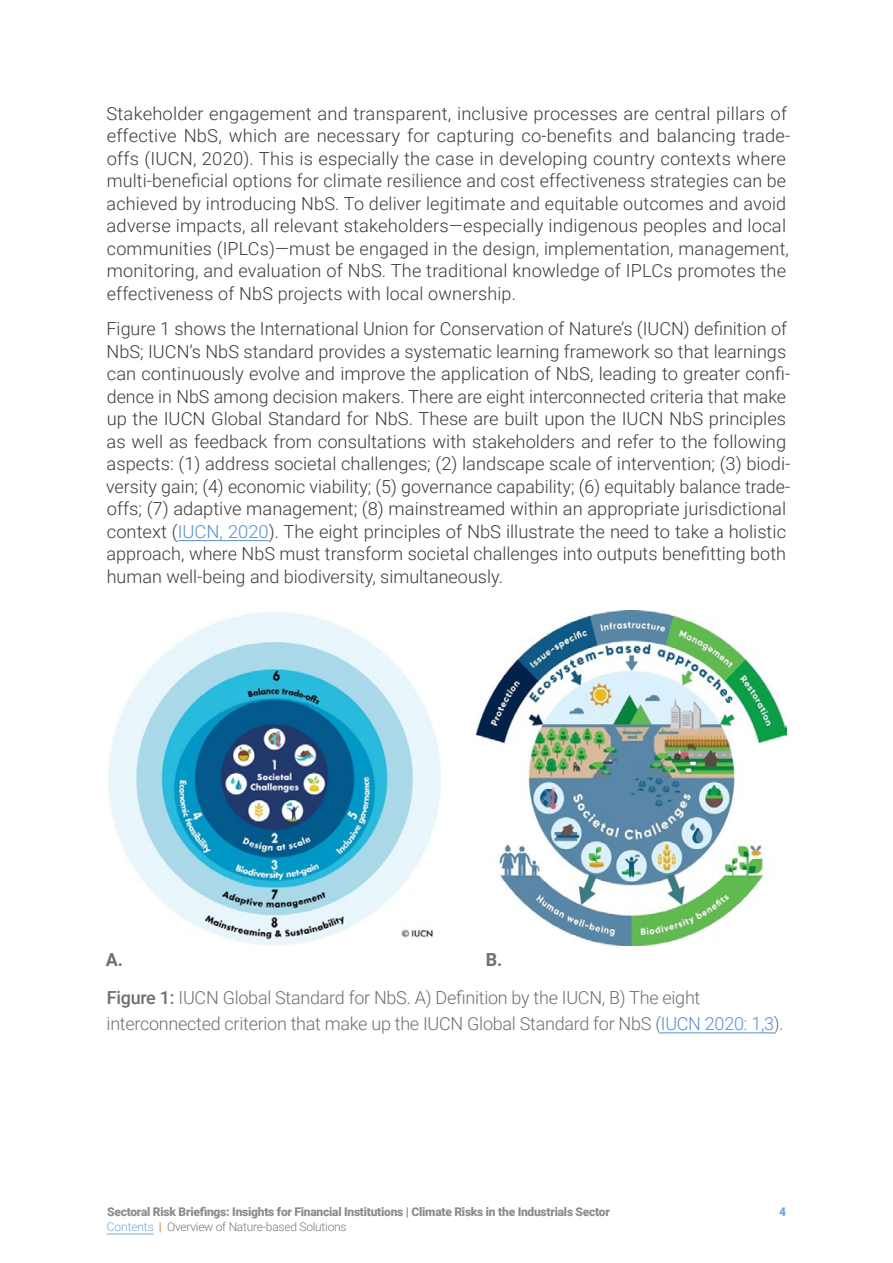
<style>
.page{position:relative;width:893px;height:1263px;background:#fff}
.page>*{position:absolute;margin:0;border:0;box-sizing:border-box;transform-origin:0 0}
.t1{font:300 18px/22.5px "Roboto";color:#3c3c3b}
.t2{font:300 18px/38.2px "Roboto";letter-spacing:-.015em;color:#706f6f}
.t3{font:700 18px "Roboto";color:#706f6f}
.t4{font:900 12px "Roboto";letter-spacing:-.02em;color:#706f6f}
.t5{font:300 12px "Roboto";letter-spacing:-.02em;color:#575756}
.t6{font:900 12px "Roboto";color:#5390cd}
.s1{color:#5390cd}
.s2{font-weight:700}
.s3{font-weight:500}
.s4{font-weight:700;color:#de6941}
</style>
<div class="page">
<hr style="left:107px;top:1234px;width:47px;height:1px;background:#5390cd">
<hr style="left:178px;top:540px;width:91px;height:1px;background:#5390cd">
<hr style="left:661px;top:1032px;width:113px;height:1px;background:#5390cd">
<img style="left:108px;top:612px;width:333px;height:333px">
<img style="left:476px;top:610px;width:311px;height:336px">
<p class="t1" style="left:107px;top:101px;width:685px">Stakeholder engagement and transparent, inclusive processes are central pillars of effective NbS, which are necessary for capturing co-benefits and balancing trade&shy;offs (IUCN, 2020). This is especially the case in developing country contexts where multi-beneficial options for climate resilience and cost effectiveness strategies can be achieved by introducing NbS. To deliver legitimate and equitable outcomes and avoid adverse impacts, all relevant stakeholders—especially indigenous peoples and local communities (IPLCs)—must be engaged in the design, implementation, management, monitoring, and evaluation of NbS. The traditional knowledge of IPLCs promotes the effectiveness of NbS projects with local ownership.</p>
<p class="t1" style="left:106px;top:317px;width:686px">Figure 1 shows the International Union for Conservation of Nature’s (IUCN) definition of NbS; IUCN’s NbS standard provides a systematic learning framework so that learnings can continuously evolve and improve the application of NbS, leading to greater confi&shy;dence in NbS among decision makers. There are eight interconnected criteria that make up the IUCN Global Standard for NbS. These are built upon the IUCN NbS principles as well as feedback from consultations with stakeholders and refer to the following aspects: (1) address societal challenges; (2) landscape scale of intervention; (3) biodi&shy;versity gain; (4) economic viability; (5) governance capability; (6) equitably balance trade&shy;offs; (7) adaptive management; (8) mainstreamed within an appropriate jurisdictional context (<span class="s1">IUCN, 2020</span>). The eight principles of NbS illustrate the need to take a holistic approach, where NbS must transform societal challenges into outputs benefitting both human well-being and biodiversity, simultaneously.</p>
<p class="t3" style="left:106px;top:947px;width:19px">A.</p>
<p class="t2" style="left:107px;top:940px;width:595px;text-indent:379px"><span class="s2">B.<br></span><span class="s3">Figure 1:</span> IUCN Global Standard for NbS. A) Definition by the IUCN, B) The eight</p>
<p class="t2" style="left:107px;top:1004px;width:679px">interconnected criterion that make up the IUCN Global Standard for NbS (<span class="s1">IUCN 2020: 1,3</span>).</p>
<p class="t4" style="left:107px;top:1203px;width:504px">Sectoral Risk Briefings: Insights for Financial Institutions | Climate Risks in the Industrials Sector</p>
<p class="t6" style="left:779px;top:1203px;width:8px">4</p>
<p class="t5" style="left:107px;top:1218px;width:241px"><span class="s1">Contents</span> <span class="s4">|</span> Overview of Nature-based Solutions</p>
</div>
